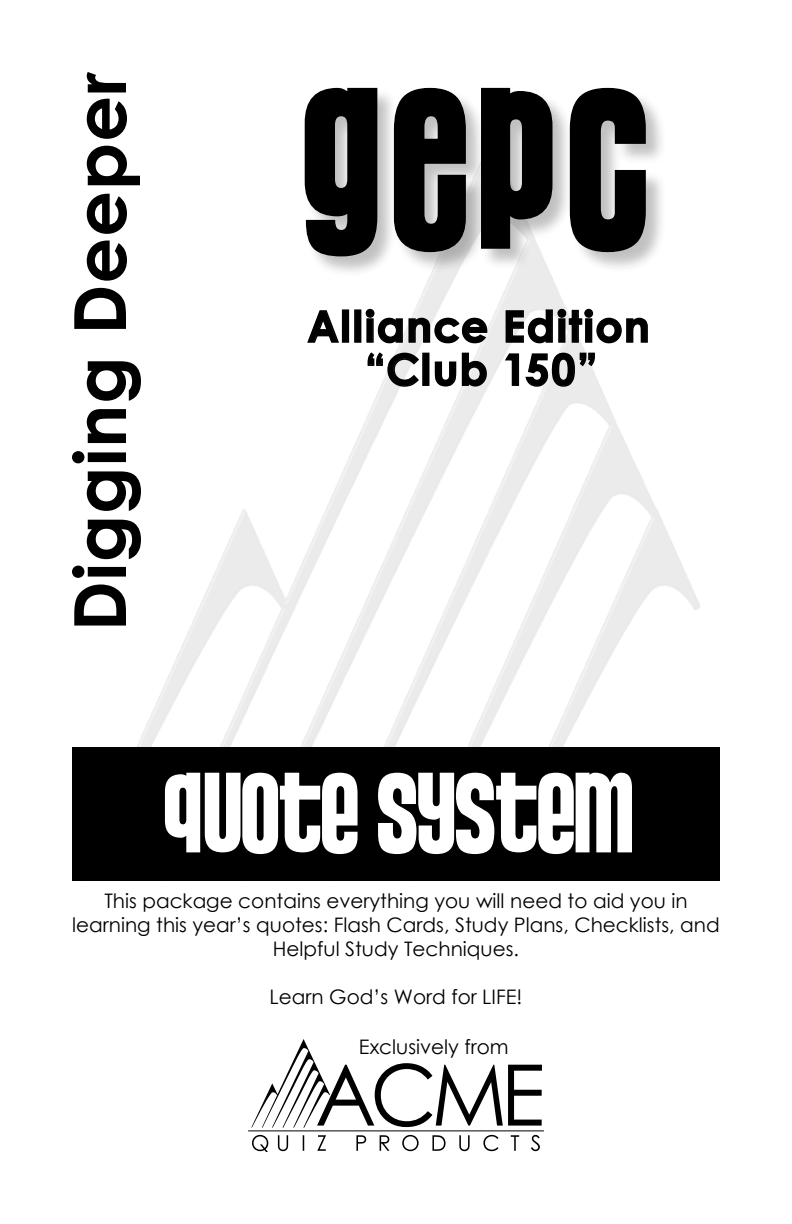
<style>
.page{position:relative;width:792px;height:1224px;background:#fff}
.page>*{position:absolute;margin:0;border:0;box-sizing:border-box;transform-origin:0 0}
.t1{font:240px "Pussycat Snickers";color:#000}
.t2{font:120px "Pussycat Snickers";letter-spacing:-.025em;color:#fff}
.t3{font:700 72px "Century Gothic";letter-spacing:.01em;color:#000}
.t4{font:700 43.2px/43.2px "Century Gothic";letter-spacing:.035em;color:#000;text-align:center}
.t5{font:20px/24px "Century Gothic";color:#000;text-align:center}
</style>
<div class="page">
<img style="left:137px;top:278px;width:563px;height:469px">
<div style="left:72px;top:747px;width:648px;height:134px;background:#000"></div>
<hr style="left:248px;top:1131px;width:296px;height:1px;background:#000">
<svg style="left:251px;top:1039px;width:291px;height:113px"></svg>
<svg style="left:306px;top:309px;width:34px;height:35px"></svg>
<div style="left:342px;top:309px;width:7px;height:34px;border:2px solid #000"></div>
<div style="left:354px;top:309px;width:7px;height:34px;border:2px solid #000"></div>
<svg style="left:365px;top:308px;width:123px;height:36px"></svg>
<svg style="left:505px;top:308px;width:144px;height:36px"></svg>
<svg style="left:367px;top:351px;width:53px;height:36px"></svg>
<div style="left:422px;top:353px;width:7px;height:33px;border:2px solid #000"></div>
<svg style="left:434px;top:352px;width:54px;height:36px"></svg>
<svg style="left:504px;top:352px;width:92px;height:36px"></svg>
<div style="left:304px;top:88px;width:363px;height:190px;background:#000;opacity:.25"></div>
<svg style="left:304px;top:87px;width:74px;height:170px"></svg>
<svg style="left:393px;top:87px;width:74px;height:166px"></svg>
<svg style="left:480px;top:87px;width:73px;height:162px;background:#c1c1c2"></svg>
<svg style="left:569px;top:87px;width:78px;height:166px"></svg>
<h3 class="t3" style="left:45px;top:631px;width:561px;rotate:-90deg">Digging Deeper</h3>
<h1 class="t1" style="left:296px;top:37px;width:351px">GEPC</h1>
<h3 class="t4" style="left:307px;top:303px;width:344px">Alliance Edition “Club 150”</h3>
<h2 class="t2" style="left:160px;top:747px;width:473px">QUOTE SYSTEM</h2>
<p class="t5" style="left:72px;top:888px;width:649px">This package contains everything you will need to aid you in learning this year’s quotes: Flash Cards, Study Plans, Checklists, and<br>Helpful Study Techniques.</p>
<p class="t5" style="left:270px;top:984px;width:254px">Learn God’s Word for LIFE!</p>
<p class="t5" style="left:359px;top:1035px;width:151px">Exclusively from</p>
</div>
